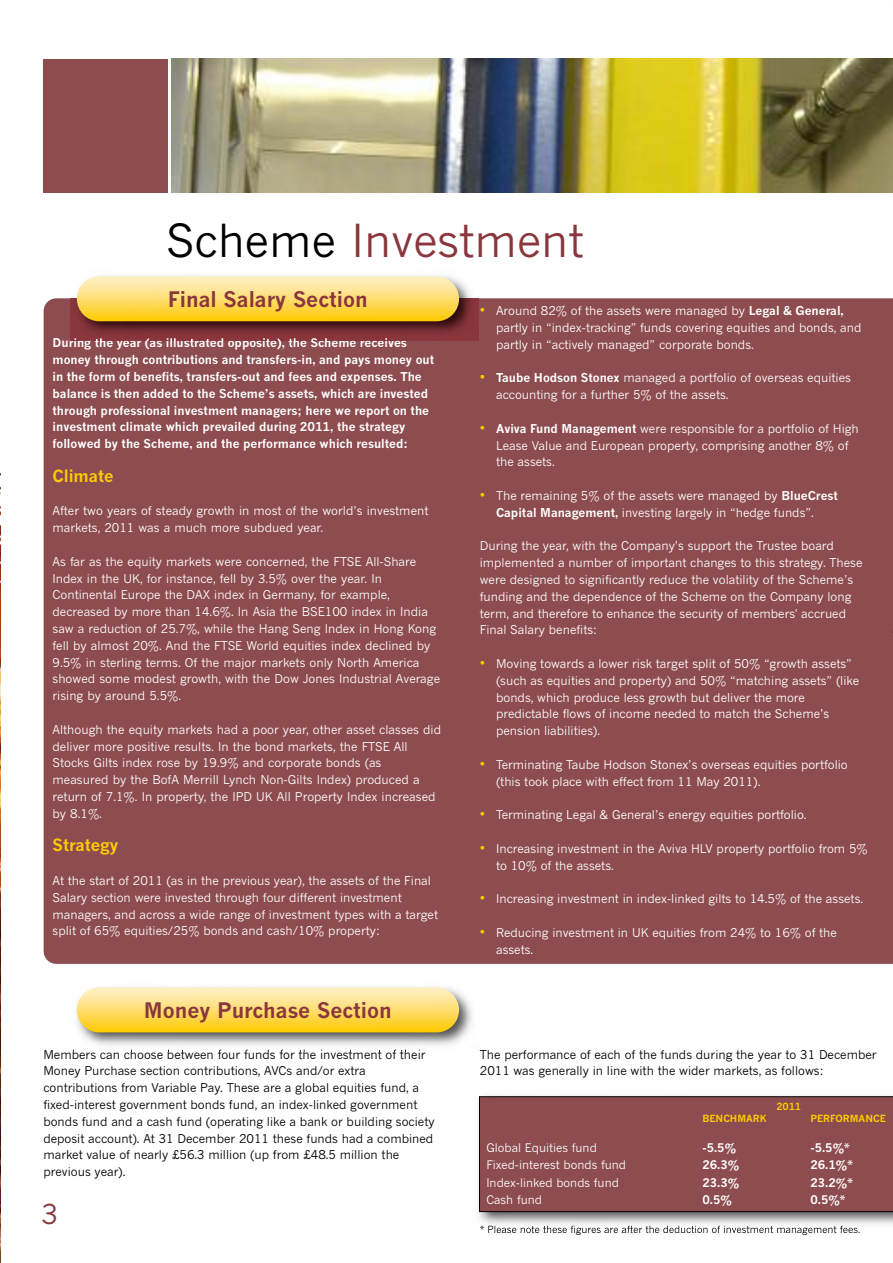
<style>
.page{position:relative;width:893px;height:1263px;background:#fff}
.page>*{position:absolute;margin:0;border:0;box-sizing:border-box;transform-origin:0 0}
.t1{font:45px "News Gothic";color:#8a363d}
.t2{font:27px "News Gothic";color:#8a363d}
.t3{font:700 21px "News Gothic";color:#8a363d}
.t4{font:700 16.5px "News Gothic";color:#fdcb00}
.t5{font:12px/16.8px "News Gothic";color:#fff}
.t6{font:12px/16.8px "News Gothic";color:#000}
.t7{font:700 12px/16.8px "News Gothic";color:#fff}
.t8{font:11.7px "News Gothic";color:#fff}
.t9{font:700 11.7px "News Gothic";color:#fff}
.t10{font:9.75px "News Gothic";color:#000}
.t11{font:700 9.75px "News Gothic";color:#fdcb00}
.s1{color:#000}
.s2{font-size:15px;color:#fdcb00}
.s3{font-weight:700}
</style>
<div class="page">
<img style="left:171px;top:59px;width:721px;height:134px">
<div style="left:44px;top:298px;width:849px;height:666px;background:#8d4c4f"></div>
<img style="left:0;top:470px;width:1px;height:793px">
<img style="left:0;top:470px;width:1px;height:563px">
<div style="left:43px;top:59px;width:125px;height:134px;background:#8d4c4f"></div>
<img style="left:70px;top:275px;width:408px;height:65px">
<img style="left:70px;top:338px;width:86px;height:2px">
<img style="left:77px;top:276px;width:382px;height:45px">
<img style="left:73px;top:993px;width:399px;height:58px">
<img style="left:72px;top:1050px;width:84px;height:1px">
<img style="left:77px;top:987px;width:382px;height:45px">
<img style="left:478px;top:1095px;width:414px;height:137px">
<img style="left:480px;top:1226px;width:82px;height:6px">
<div style="left:479px;top:1096px;width:414px;height:116px;background:#8d4c4f"></div>
<h1 class="t1" style="left:166px;top:213px;width:419px"><span class="s1">Scheme</span> Investment</h1>
<h3 class="t3" style="left:168px;top:287px;width:201px">Final Salary Section</h3>
<p class="t5" style="left:496px;top:302px;width:367px;text-indent:-16px"><span class="s2">•</span> Around 82% of the assets were managed by <span class="s3">Legal &amp; General, </span>partly in “index-tracking” funds covering equities and bonds, and partly in “actively managed” corporate bonds.</p>
<p class="t5" style="left:496px;top:369px;width:356px;text-indent:-16px"><span class="s2">•</span> <span class="s3">Taube Hodson Stonex</span> managed a portfolio of overseas equities accounting for a further 5% of the assets.</p>
<p class="t5" style="left:496px;top:420px;width:364px;text-indent:-16px"><span class="s2">•</span> <span class="s3">Aviva Fund Management</span> were responsible for a portfolio of High<br>Lease Value and European property, comprising another 8% of the assets.</p>
<p class="t5" style="left:496px;top:487px;width:343px;text-indent:-16px"><span class="s2">•</span> The remaining 5% of the assets were managed by <span class="s3">BlueCrest<br>Capital Management,</span> investing largely in “hedge funds”.</p>
<p class="t5" style="left:480px;top:537px;width:384px">During the year, with the Company’s support the Trustee board implemented a number of important changes to this strategy. These were designed to significantly reduce the volatility of the Scheme’s funding and the dependence of the Scheme on the Company long term, and therefore to enhance the security of members' accrued Final Salary benefits:</p>
<p class="t5" style="left:496px;top:655px;width:365px;text-indent:-16px"><span class="s2">•</span> Moving towards a lower risk target split of 50% “growth assets” (such as equities and property) and 50% “matching assets” (like bonds, which produce less growth but deliver the more predictable flows of income needed to match the Scheme’s pension liabilities).</p>
<p class="t5" style="left:496px;top:756px;width:353px;text-indent:-16px"><span class="s2">•</span> Terminating Taube Hodson Stonex’s overseas equities portfolio (this took place with effect from 11 May 2011).</p>
<p class="t5" style="left:480px;top:806px;width:328px"><span class="s2">•</span> Terminating Legal &amp; General’s energy equities portfolio.</p>
<p class="t5" style="left:496px;top:840px;width:373px;text-indent:-16px"><span class="s2">•</span> Increasing investment in the Aviva HLV property portfolio from 5% to 10% of the assets.</p>
<p class="t5" style="left:480px;top:890px;width:385px"><span class="s2">•</span> Increasing investment in index-linked gilts to 14.5% of the assets.</p>
<p class="t5" style="left:496px;top:924px;width:342px;text-indent:-16px"><span class="s2">•</span> Reducing investment in UK equities from 24% to 16% of the assets.</p>
<p class="t7" style="left:53px;top:334px;width:383px">During the year (as illustrated opposite), the Scheme receives money through contributions and transfers-in, and pays money out in the form of benefits, transfers-out and fees and expenses. The balance is then added to the Scheme’s assets, which are invested through professional investment managers; here we report on the investment climate which prevailed during 2011, the strategy followed by the Scheme, and the performance which resulted:</p>
<h3 class="t4" style="left:53px;top:466px;width:63px">Climate</h3>
<p class="t5" style="left:53px;top:502px;width:377px">After two years of steady growth in most of the world’s investment markets, 2011 was a much more subdued year.</p>
<p class="t5" style="left:53px;top:553px;width:389px">As far as the equity markets were concerned, the FTSE All-Share Index in the UK, for instance, fell by 3.5% over the year. In Continental Europe the DAX index in Germany, for example, decreased by more than 14.6%. In Asia the BSE100 index in India saw a reduction of 25.7%, while the Hang Seng Index in Hong Kong fell by almost 20%. And the FTSE World equities index declined by 9.5% in sterling terms. Of the major markets only North America showed some modest growth, with the Dow Jones Industrial Average rising by around 5.5%.</p>
<p class="t5" style="left:53px;top:721px;width:390px">Although the equity markets had a poor year, other asset classes did deliver more positive results. In the bond markets, the FTSE All Stocks Gilts index rose by 19.9% and corporate bonds (as<br>measured by the BofA Merrill Lynch Non-Gilts Index) produced a return of 7.1%. In property, the IPD UK All Property Index increased by 8.1%.</p>
<h3 class="t4" style="left:53px;top:835px;width:67px">Strategy</h3>
<p class="t5" style="left:53px;top:872px;width:387px">At the start of 2011 (as in the previous year), the assets of the Final Salary section were invested through four different investment managers, and across a wide range of investment types with a target split of 65% equities/25% bonds and cash/10% property:</p>
<h3 class="t3" style="left:144px;top:998px;width:249px">Money Purchase Section</h3>
<p class="t6" style="left:43px;top:1045px;width:393px">Members can choose between four funds for the investment of their Money Purchase section contributions, AVCs and/or extra contributions from Variable Pay. These are a global equities fund, a fixed-interest government bonds fund, an index-linked government bonds fund and a cash fund (operating like a bank or building society deposit account). At 31 December 2011 these funds had a combined market value of nearly £56.3 million (up from £48.5 million the previous year).</p>
<p class="t6" style="left:480px;top:1046px;width:398px">The performance of each of the funds during the year to 31 December<br>2011 was generally in line with the wider markets, as follows:</p>
<p class="t11" style="left:776px;top:1101px;width:26px">2011</p>
<p class="t11" style="left:702px;top:1113px;width:66px">BENCHMARK</p>
<p class="t11" style="left:810px;top:1113px;width:77px">PERFORMANCE</p>
<p class="t8" style="left:486px;top:1140px;width:112px">Global Equities fund</p>
<p class="t9" style="left:702px;top:1140px;width:35px">-5.5%</p>
<p class="t9" style="left:810px;top:1140px;width:41px">-5.5%*</p>
<p class="t8" style="left:486px;top:1158px;width:141px">Fixed-interest bonds fund</p>
<p class="t9" style="left:702px;top:1158px;width:38px">26.3%</p>
<p class="t9" style="left:810px;top:1158px;width:44px">26.1%*</p>
<p class="t8" style="left:486px;top:1175px;width:134px">Index-linked bonds fund</p>
<p class="t9" style="left:702px;top:1175px;width:38px">23.3%</p>
<p class="t9" style="left:810px;top:1175px;width:44px">23.2%*</p>
<p class="t8" style="left:486px;top:1192px;width:57px">Cash fund</p>
<p class="t9" style="left:702px;top:1192px;width:31px">0.5%</p>
<p class="t9" style="left:810px;top:1192px;width:36px">0.5%*</p>
<h2 class="t2" style="left:41px;top:1197px;width:18px">3</h2>
<p class="t10" style="left:480px;top:1223px;width:382px">* Please note these figures are after the deduction of investment management fees.</p>
</div>
